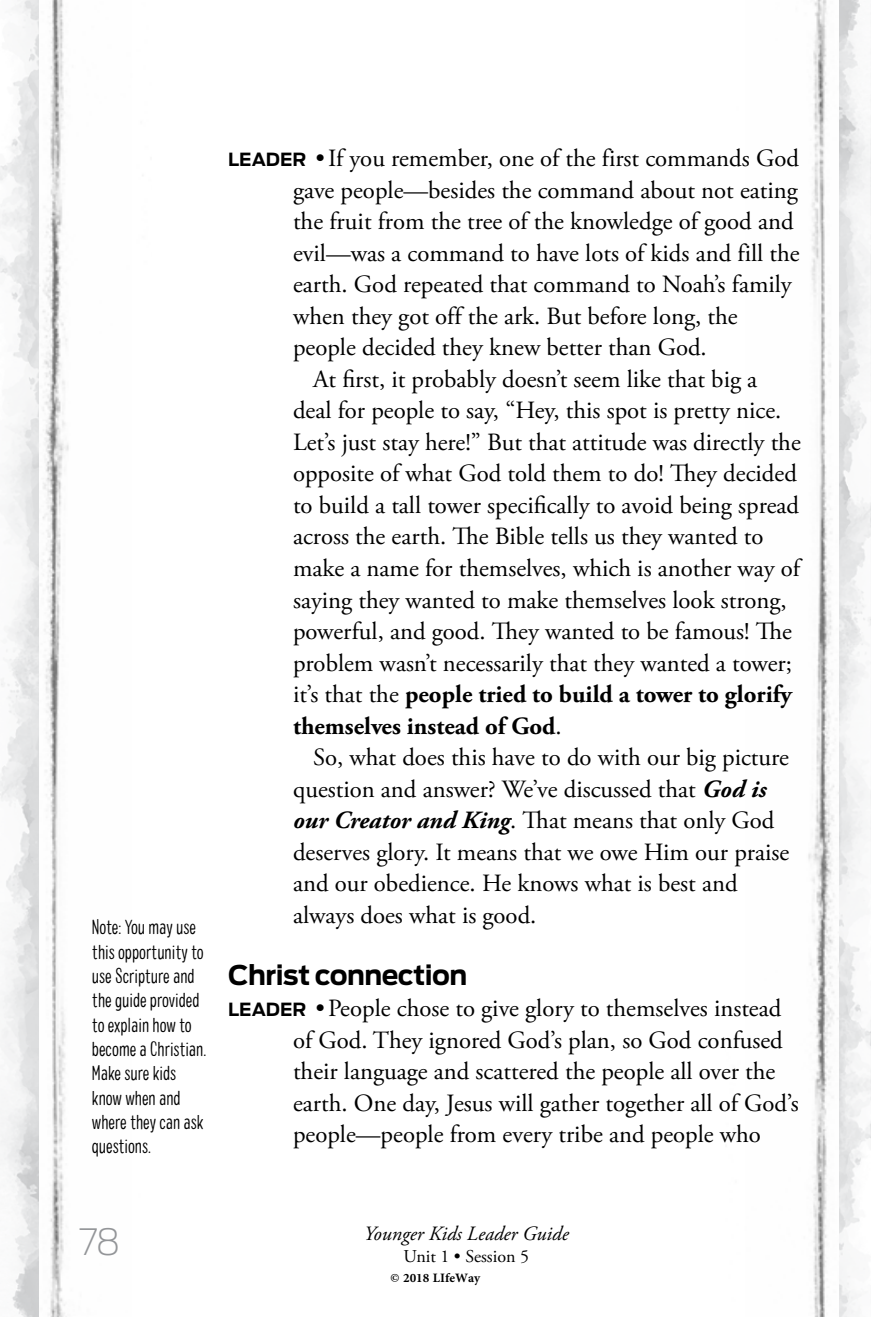
<style>
.page{position:relative;width:871px;height:1317px;background:#fff}
.page>*{position:absolute;margin:0;border:0;box-sizing:border-box;transform-origin:0 0}
.t1{font:200 36px "Antenna";color:#939598}
.t2{font:700 27px "Antenna";letter-spacing:-.02em;color:#000}
.t3{font:24.75px/31.5px "Adobe Garamond Pro";color:#000}
.t4{font:700 24.75px "Adobe Garamond Pro";color:#000}
.t5{font:300 condensed 20.25px/24.3px "Colby";color:#000}
.t6{font:italic 20.25px "Adobe Garamond Pro";color:#000}
.t7{font:18px "Adobe Garamond Pro";color:#000}
.t8{font:700 18px "Adobe Arabic";color:#000}
.s1{font-family:"Antenna";font-weight:700;font-size:18px}
.s2{font-weight:400}
.s3{font-weight:700;font-style:italic}
</style>
<div class="page">
<img style="left:838px;top:0;width:33px;height:1316px">
<img style="left:0;top:0;width:39px;height:1316px">
<img style="left:42px;top:0;width:27px;height:1316px">
<img style="left:808px;top:0;width:30px;height:1316px">
<p class="t5" style="left:92px;top:914px;width:116px">Note: You may use this opportunity to use Scripture and the guide provided to explain how to become a Christian.<br>Make sure kids know when and where they can ask questions.</p>
<p class="t3" style="left:228px;top:143px;width:572px"><span class="s1">LEADER</span> •If you remember, one of the first commands God</p>
<p class="t3" style="left:293px;top:175px;width:506px">gave people—besides the command about not eating</p>
<p class="t3" style="left:293px;top:206px;width:502px">the fruit from the tree of the knowledge of good and</p>
<p class="t3" style="left:293px;top:238px;width:508px">evil—was a command to have lots of kids and fill the</p>
<p class="t3" style="left:293px;top:269px;width:500px">earth. God repeated that command to Noah’s family</p>
<p class="t3" style="left:293px;top:301px;width:446px">when they got off the ark. But before long, the</p>
<p class="t3" style="left:293px;top:332px;width:415px">people decided they knew better than God.</p>
<p class="t3" style="left:313px;top:364px;width:445px">At first, it probably doesn’t seem like that big a</p>
<p class="t3" style="left:293px;top:395px;width:490px">deal for people to say, “Hey, this spot is pretty nice.</p>
<p class="t3" style="left:293px;top:427px;width:509px">Let’s just stay here!” But that attitude was directly the</p>
<p class="t3" style="left:293px;top:458px;width:505px">opposite of what God told them to do! They decided</p>
<p class="t3" style="left:293px;top:490px;width:507px">to build a tall tower specifically to avoid being spread</p>
<p class="t3" style="left:293px;top:521px;width:472px">across the earth. The Bible tells us they wanted to</p>
<p class="t3" style="left:293px;top:553px;width:508px">make a name for themselves, which is another way of</p>
<p class="t3" style="left:293px;top:584px;width:495px">saying they wanted to make themselves look strong,</p>
<p class="t3" style="left:293px;top:616px;width:500px">powerful, and good. They wanted to be famous! The</p>
<p class="t3" style="left:293px;top:647px;width:500px">problem wasn’t necessarily that they wanted a tower;</p>
<p class="t4" style="left:293px;top:679px;width:500px"><span class="s2">it’s that the</span> people tried to build a tower to glorify</p>
<p class="t4" style="left:293px;top:711px;width:270px">themselves instead of God<span class="s2">.</span></p>
<p class="t3" style="left:313px;top:742px;width:477px">So, what does this have to do with our big picture</p>
<p class="t3" style="left:293px;top:774px;width:475px">question and answer? We’ve discussed that <span class="s3">God is</span></p>
<p class="t3" style="left:293px;top:805px;width:483px"><span class="s3">our Creator and King</span>. That means that only God</p>
<p class="t3" style="left:293px;top:837px;width:498px">deserves glory. It means that we owe Him our praise</p>
<p class="t3" style="left:293px;top:868px;width:446px">and our obedience. He knows what is best and</p>
<p class="t3" style="left:293px;top:900px;width:245px">always does what is good.</p>
<p class="t2" style="left:228px;top:958px;width:241px">Christ connection</p>
<p class="t3" style="left:293px;top:993px;width:507px;text-indent:-65px"><span class="s1">LEADER</span> •People chose to give glory to themselves instead of God. They ignored God’s plan, so God confused their language and scattered the people all over the earth. One day, Jesus will gather together all of God’s people—people from every tribe and people who</p>
<h1 class="t1" style="left:79px;top:1220px;width:43px">78</h1>
<p class="t6" style="left:364px;top:1221px;width:206px">Younger Kids Leader Guide</p>
<p class="t7" style="left:403px;top:1245px;width:127px">Unit 1 • Session 5</p>
<p class="t8" style="left:391px;top:1265px;width:91px">© 2018 LIfeWay</p>
</div>
